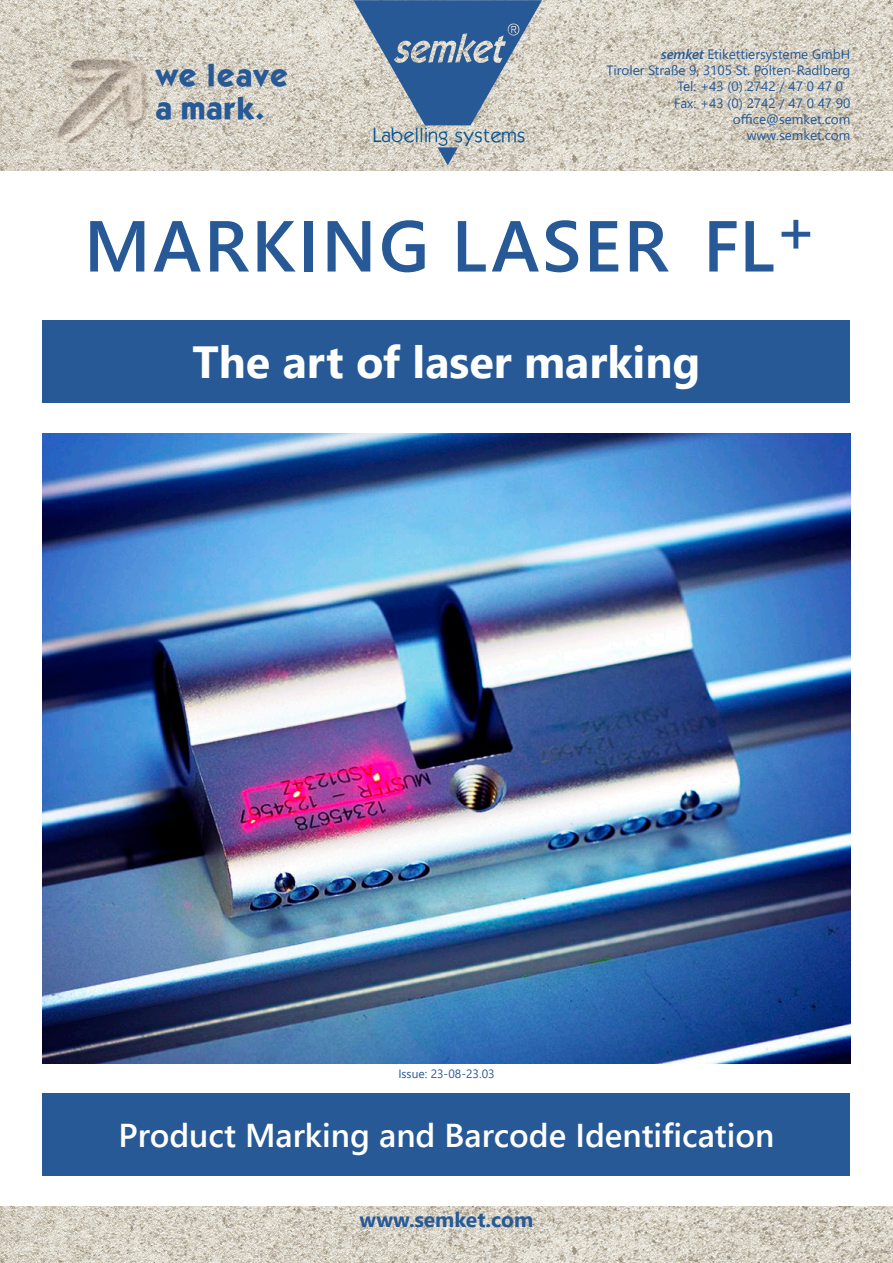
<style>
.page{position:relative;width:893px;height:1263px;background:#fff}
.page>*{position:absolute;margin:0;border:0;box-sizing:border-box;transform-origin:0 0}
.t1{font:600 72px "Segoe UI";letter-spacing:.035em;color:#265996}
.t2{font:700 45px "Segoe UI";color:#fff}
.t3{font:600 33px "Segoe UI";color:#fff}
.t4{font:700 27px/32.4px "semket";color:#265996}
.t5{font:700 21px "Segoe UI";color:#265996}
.t6{font:18px "semket";color:#025192}
.t7{font:13.5px "Segoe UI";color:#265996}
.t8{font:12px "Segoe UI";color:#265996}
.s1{font-weight:600;font-style:italic}
</style>
<div class="page">
<img style="left:0;top:0;width:893px;height:170px">
<img style="left:1px;top:1206px;width:891px;height:57px">
<img style="left:34px;top:52px;width:117px;height:90px">
<div style="left:43px;top:320px;width:807px;height:83px;background:#265996"></div>
<div style="left:43px;top:1093px;width:807px;height:83px;background:#265996"></div>
<hr style="left:0;top:0;width:1px;height:98px;background:#e6e2da">
<svg style="left:353px;top:0;width:189px;height:165px;background:#899cb0"></svg>
<img style="left:43px;top:434px;width:807px;height:629px">
<svg style="left:709px;top:220px;width:101px;height:51px"></svg>
<h3 class="t4" style="left:155px;top:58px;width:135px">we leave a mark.</h3>
<h3 class="t6" style="left:372px;top:124px;width:154px">Labelling systems</h3>
<p class="t7" style="left:661px;top:41px;width:191px"><span class="s1">semket</span> Etikettiersysteme GmbH</p>
<p class="t7" style="left:606px;top:58px;width:246px">Tiroler Straße 9, 3105 St. Pölten-Radlberg</p>
<p class="t7" style="left:677px;top:74px;width:167px">Tel: +43 (0) 2742 / 47 0 47 0</p>
<p class="t7" style="left:674px;top:90px;width:178px">Fax: +43 (0) 2742 / 47 0 47 90</p>
<p class="t7" style="left:733px;top:106px;width:119px">office@semket.com</p>
<p class="t7" style="left:747px;top:122px;width:105px">www.semket.com</p>
<h1 class="t1" style="left:84px;top:178px;width:586px">MARKING LASER</h1>
<h2 class="t2" style="left:193px;top:320px;width:509px">The art of laser marking</h2>
<p class="t8" style="left:398px;top:1063px;width:98px">Issue: 23-08-23.03</p>
<h3 class="t3" style="left:118px;top:1104px;width:657px">Product Marking and Barcode Identification</h3>
<h3 class="t5" style="left:360px;top:1200px;width:175px">www.semket.com</h3>
</div>
